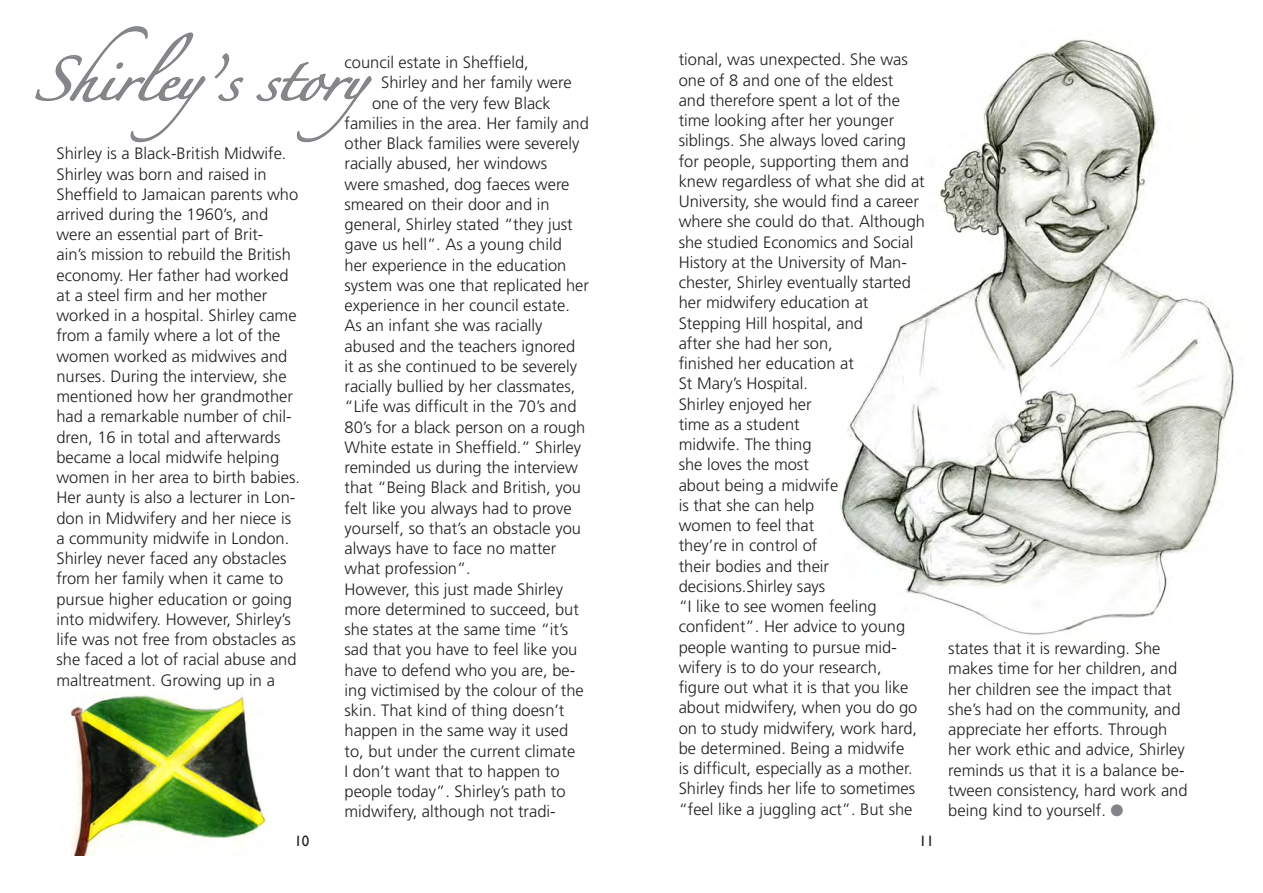
<style>
.page{position:relative;width:1263px;height:893px;background:#fff}
.page>*{position:absolute;margin:0;border:0;box-sizing:border-box;transform-origin:0 0}
.t1{font:39.6px "Zapfino";letter-spacing:-.05em;color:#848689;scale:1.14 1}
.t2{font:300 16.5px/20.2px "Frutiger";color:#231f20}
.t3{font:15px "Gill Sans";color:#231f20}
.s1{color:#828487}
</style>
<div class="page">
<img style="left:840px;top:38px;width:395px;height:597px">
<img style="left:70px;top:694px;width:196px;height:161px">
<svg style="left:35px;top:26px;width:171px;height:117px"></svg>
<svg style="left:214px;top:53px;width:30px;height:49px"></svg>
<svg style="left:256px;top:62px;width:116px;height:81px"></svg>
<p class="t1" style="left:33px;top:63px;width:336px">Shirley’s story</p>
<p class="t2" style="left:344px;top:52px;width:186px">council estate in Sheffield,</p>
<p class="t2" style="left:381px;top:72px;width:192px">Shirley and her family were</p>
<p class="t2" style="left:372px;top:93px;width:180px">one of the very few Black</p>
<p class="t2" style="left:344px;top:113px;width:246px">families in the area. Her family and other Black families were severely racially abused, her windows<br>were smashed, dog faeces were smeared on their door and in general, Shirley stated “they just gave us hell”. As a young child<br>her experience in the education system was one that replicated her experience in her council estate.<br>As an infant she was racially abused and the teachers ignored<br>it as she continued to be severely racially bullied by her classmates, “Life was difficult in the 70’s and<br>80’s for a black person on a rough<br>White estate in Sheffield.” Shirley reminded us during the interview that “Being Black and British, you felt like you always had to prove yourself, so that’s an obstacle you always have to face no matter what profession”.</p>
<p class="t2" style="left:344px;top:579px;width:241px">However, this just made Shirley more determined to succeed, but she states at the same time “it’s sad that you have to feel like you have to defend who you are, be&shy;ing victimised by the colour of the skin. That kind of thing doesn’t happen in the same way it used to, but under the current climate<br>I don’t want that to happen to people today”. Shirley’s path to midwifery, although not tradi-</p>
<p class="t2" style="left:56px;top:143px;width:245px">Shirley is a Black-British Midwife.<br>Shirley was born and raised in<br>Sheffield to Jamaican parents who arrived during the 1960’s, and were an essential part of Brit-<br>ain’s mission to rebuild the British economy. Her father had worked at a steel firm and her mother worked in a hospital. Shirley came from a family where a lot of the women worked as midwives and nurses. During the interview, she mentioned how her grandmother had a remarkable number of chil&shy;dren, 16 in total and afterwards became a local midwife helping women in her area to birth babies.<br>Her aunty is also a lecturer in Lon&shy;don in Midwifery and her niece is a community midwife in London.<br>Shirley never faced any obstacles from her family when it came to pursue higher education or going into midwifery. However, Shirley’s life was not free from obstacles as she faced a lot of racial abuse and maltreatment. Growing up in a</p>
<p class="t2" style="left:679px;top:50px;width:248px">tional, was unexpected. She was one of 8 and one of the eldest<br>and therefore spent a lot of the time looking after her younger siblings. She always loved caring for people, supporting them and knew regardless of what she did at<br>University, she would find a career where she could do that. Although she studied Economics and Social<br>History at the University of Man&shy;chester, Shirley eventually started her midwifery education at</p>
<p class="t2" style="left:679px;top:313px;width:186px">Stepping Hill hospital, and</p>
<p class="t2" style="left:679px;top:333px;width:156px">after she had her son,</p>
<p class="t2" style="left:679px;top:353px;width:177px">finished her education at</p>
<p class="t2" style="left:679px;top:373px;width:131px">St Mary’s Hospital.</p>
<p class="t2" style="left:679px;top:394px;width:134px">Shirley enjoyed her</p>
<p class="t2" style="left:679px;top:414px;width:123px">time as a student</p>
<p class="t2" style="left:679px;top:434px;width:134px">midwife. The thing</p>
<p class="t2" style="left:679px;top:454px;width:132px">she loves the most</p>
<p class="t2" style="left:679px;top:475px;width:161px">about being a midwife</p>
<p class="t2" style="left:679px;top:495px;width:137px">is that she can help</p>
<p class="t2" style="left:679px;top:515px;width:137px">women to feel that</p>
<p class="t2" style="left:679px;top:535px;width:140px">they’re in control of</p>
<p class="t2" style="left:679px;top:556px;width:152px">their bodies and their</p>
<p class="t2" style="left:679px;top:576px;width:148px">decisions.Shirley says</p>
<p class="t2" style="left:679px;top:596px;width:200px">“I like to see women feeling</p>
<p class="t2" style="left:679px;top:616px;width:240px">confident”. Her advice to young people wanting to pursue mid&shy;wifery is to do your research, figure out what it is that you like about midwifery, when you do go on to study midwifery, work hard, be determined. Being a midwife is difficult, especially as a mother.<br>Shirley finds her life to sometimes “feel like a juggling act”. But she</p>
<p class="t3" style="left:294px;top:832px;width:16px">10</p>
<p class="t3" style="left:919px;top:832px;width:16px">11</p>
<p class="t2" style="left:948px;top:638px;width:241px">states that it is rewarding. She makes time for her children, and her children see the impact that she’s had on the community, and appreciate her efforts. Through her work ethic and advice, Shirley reminds us that it is a balance be&shy;tween consistency, hard work and being kind to yourself. <span class="s1">●</span></p>
</div>
